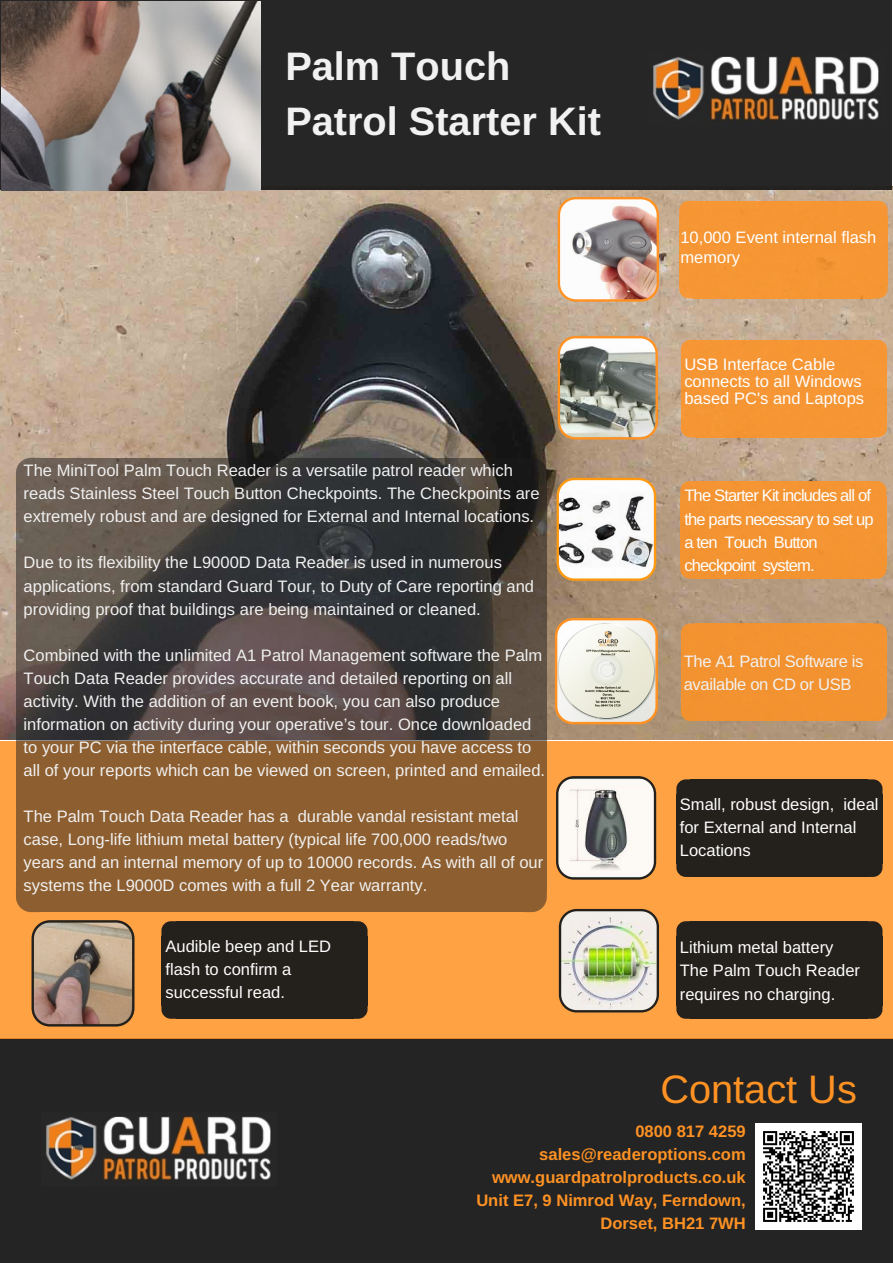
<style>
.page{position:relative;width:893px;height:1263px;background:#fff}
.page>*{position:absolute;margin:0;border:0;box-sizing:border-box;transform-origin:0 0}
.t1{font:700 39.75px/55.1px "Arimo";color:#f1f1f1}
.t2{font:39.75px "Arimo";color:#ff9223}
.t3{font:16.58px/23.1px "Arimo";color:#f1f1f1}
.t4{font:16.58px/23.1px "Arimo";color:#fff}
.t5{font:700 16.58px/23.1px "Arimo";color:#ff9223;text-align:right}
.t6{font:16.58px/23.1px "Arimo";letter-spacing:-.05em;color:#fff}
.t7{font:16.58px/23.1px "Arimo";letter-spacing:-.02em;color:#f1f1f1}
</style>
<div class="page">
<div style="left:0;top:1038px;width:893px;height:225px;background:#242424"></div>
<img style="left:755px;top:1124px;width:106px;height:106px">
<img style="left:0;top:187px;width:893px;height:552px">
<div style="left:0;top:0;width:892px;height:190px;background:#262626"></div>
<img style="left:1px;top:1px;width:259px;height:189px">
<div style="left:0;top:741px;width:893px;height:297px;background:#ffa244"></div>
<svg style="left:557px;top:478px;width:99px;height:103px"></svg>
<svg style="left:558px;top:336px;width:100px;height:103px;background:#9d9888"></svg>
<svg style="left:556px;top:776px;width:100px;height:104px;background:#c4c0ba"></svg>
<svg style="left:555px;top:618px;width:103px;height:106px"></svg>
<svg style="left:873px;top:201px;width:15px;height:15px"></svg>
<div style="left:873px;top:216px;width:15px;height:69px;background:#f59533"></div>
<div style="left:693px;top:216px;width:180px;height:69px;background:#f69634"></div>
<div style="left:693px;top:201px;width:180px;height:15px;background:#f69533"></div>
<svg style="left:679px;top:201px;width:14px;height:15px"></svg>
<div style="left:679px;top:216px;width:15px;height:69px;background:#f69634"></div>
<div style="left:693px;top:285px;width:180px;height:13px;background:#f69634"></div>
<svg style="left:679px;top:285px;width:14px;height:13px"></svg>
<svg style="left:873px;top:285px;width:15px;height:13px"></svg>
<img style="left:558px;top:197px;width:101px;height:105px">
<svg style="left:873px;top:340px;width:14px;height:15px"></svg>
<div style="left:872px;top:355px;width:15px;height:69px;background:#f69634"></div>
<div style="left:695px;top:355px;width:178px;height:69px;background:#f69634"></div>
<div style="left:695px;top:340px;width:178px;height:15px;background:#f69634"></div>
<svg style="left:681px;top:340px;width:14px;height:15px"></svg>
<div style="left:681px;top:355px;width:14px;height:69px;background:#f59634"></div>
<div style="left:695px;top:424px;width:178px;height:13px;background:#f59533"></div>
<svg style="left:681px;top:424px;width:14px;height:13px"></svg>
<svg style="left:873px;top:424px;width:14px;height:13px"></svg>
<svg style="left:872px;top:481px;width:14px;height:15px"></svg>
<div style="left:872px;top:496px;width:14px;height:69px;background:#f59433"></div>
<div style="left:694px;top:496px;width:178px;height:69px;background:#f49432"></div>
<div style="left:694px;top:481px;width:178px;height:16px;background:#f59432"></div>
<svg style="left:680px;top:481px;width:14px;height:15px"></svg>
<div style="left:680px;top:496px;width:15px;height:69px;background:#f39331"></div>
<div style="left:694px;top:565px;width:178px;height:14px;background:#f39331"></div>
<svg style="left:680px;top:565px;width:14px;height:14px"></svg>
<svg style="left:872px;top:565px;width:14px;height:14px"></svg>
<svg style="left:873px;top:623px;width:14px;height:15px"></svg>
<div style="left:872px;top:638px;width:15px;height:70px;background:#f39330"></div>
<div style="left:695px;top:638px;width:178px;height:70px;background:#f29230"></div>
<div style="left:695px;top:623px;width:178px;height:16px;background:#f39330"></div>
<svg style="left:681px;top:623px;width:14px;height:15px"></svg>
<div style="left:681px;top:638px;width:14px;height:70px;background:#f29230"></div>
<div style="left:695px;top:707px;width:178px;height:14px;background:#f29230"></div>
<svg style="left:681px;top:708px;width:14px;height:13px"></svg>
<svg style="left:873px;top:708px;width:14px;height:13px"></svg>
<svg style="left:868px;top:779px;width:14px;height:15px"></svg>
<div style="left:868px;top:794px;width:14px;height:70px;background:#24201c"></div>
<div style="left:690px;top:794px;width:178px;height:70px;background:#24201c"></div>
<div style="left:690px;top:779px;width:178px;height:16px;background:#24201c"></div>
<svg style="left:676px;top:779px;width:14px;height:15px"></svg>
<div style="left:676px;top:794px;width:15px;height:70px;background:#24201c"></div>
<div style="left:690px;top:863px;width:178px;height:14px;background:#24201c"></div>
<svg style="left:676px;top:864px;width:14px;height:13px"></svg>
<svg style="left:868px;top:864px;width:14px;height:13px"></svg>
<svg style="left:868px;top:921px;width:14px;height:15px"></svg>
<div style="left:868px;top:936px;width:14px;height:69px;background:#24201c"></div>
<div style="left:690px;top:936px;width:178px;height:69px;background:#24201c"></div>
<div style="left:690px;top:921px;width:178px;height:16px;background:#24201c"></div>
<svg style="left:676px;top:921px;width:14px;height:15px"></svg>
<div style="left:676px;top:936px;width:15px;height:69px;background:#24201c"></div>
<div style="left:690px;top:1005px;width:178px;height:14px;background:#24201c"></div>
<svg style="left:676px;top:1005px;width:14px;height:14px"></svg>
<svg style="left:868px;top:1005px;width:14px;height:14px"></svg>
<svg style="left:32px;top:920px;width:102px;height:106px;background:#a48c78"></svg>
<svg style="left:353px;top:921px;width:15px;height:15px"></svg>
<div style="left:353px;top:936px;width:15px;height:69px;background:#24201c"></div>
<div style="left:176px;top:936px;width:177px;height:69px;background:#24201c"></div>
<div style="left:176px;top:921px;width:177px;height:16px;background:#24201c"></div>
<svg style="left:161px;top:921px;width:15px;height:15px"></svg>
<div style="left:161px;top:936px;width:15px;height:69px;background:#24201c"></div>
<div style="left:176px;top:1005px;width:177px;height:14px;background:#24201c"></div>
<svg style="left:161px;top:1005px;width:15px;height:14px"></svg>
<svg style="left:353px;top:1005px;width:15px;height:14px"></svg>
<svg style="left:524px;top:458px;width:23px;height:24px"></svg>
<svg style="left:524px;top:482px;width:23px;height:408px;background:#684f37"></svg>
<svg style="left:39px;top:483px;width:485px;height:407px;background:#604b39"></svg>
<svg style="left:39px;top:458px;width:485px;height:25px;background:#48433e"></svg>
<svg style="left:16px;top:458px;width:23px;height:24px"></svg>
<svg style="left:16px;top:482px;width:23px;height:408px;background:#725943"></svg>
<div style="left:39px;top:890px;width:485px;height:22px;background:#8d5e2f"></div>
<svg style="left:16px;top:890px;width:23px;height:22px"></svg>
<svg style="left:524px;top:890px;width:23px;height:22px"></svg>
<img style="left:653px;top:53px;width:226px;height:69px">
<img style="left:46px;top:1113px;width:225px;height:69px">
<img style="left:559px;top:909px;width:100px;height:103px">
<h1 class="t1" style="left:285px;top:39px;width:317px">Palm Touch<br>Patrol Starter Kit</h1>
<p class="t3" style="left:24px;top:459px;width:518px">The MiniTool Palm Touch Reader is a versatile patrol reader which reads Stainless Steel Touch Button Checkpoints. The Checkpoints are extremely robust and are designed for External and Internal locations.</p>
<p class="t3" style="left:24px;top:551px;width:512px">Due to its flexibility the L9000D Data Reader is used in numerous applications, from standard Guard Tour, to Duty of Care reporting and providing proof that buildings are being maintained or cleaned.</p>
<p class="t3" style="left:24px;top:643px;width:523px">Combined with the unlimited A1 Patrol Management software the Palm Touch Data Reader provides accurate and detailed reporting on all activity. With the addition of an event book, you can also produce information on activity during your operative’s tour. Once downloaded to your PC via the interface cable, within seconds you have access to all of your reports which can be viewed on screen, printed and emailed.</p>
<p class="t3" style="left:24px;top:805px;width:521px">The Palm Touch Data Reader has a durable vandal resistant metal case, Long-life lithium metal battery (typical life 700,000 reads/two years and an internal memory of up to 10000 records. As with all of our systems the L9000D comes with a full 2 Year warranty.</p>
<p class="t4" style="left:62px;top:835px;width:194px">sales@readeroptions.com</p>
<p class="t4" style="left:165px;top:935px;width:167px">Audible beep and LED flash to confirm a successful read.</p>
<p class="t4" style="left:680px;top:227px;width:197px;line-height:20.2px">10,000 Event internal flash memory</p>
<p class="t4" style="left:684px;top:355px;width:181px;line-height:17.5px">USB Interface Cable connects to all Windows based PC's and Laptops</p>
<p class="t6" style="left:684px;top:484px;width:191px">The Starter Kit includes all of the parts necessary to set up a ten Touch Button checkpoint system.</p>
<p class="t7" style="left:684px;top:650px;width:181px">The A1 Patrol Software is available on CD or USB</p>
<p class="t4" style="left:680px;top:792px;width:200px">Small, robust design, ideal for External and Internal<br>Locations</p>
<p class="t4" style="left:680px;top:936px;width:182px">Lithium metal battery<br>The Palm Touch Reader requires no charging.</p>
<h1 class="t2" style="left:660px;top:1067px;width:198px">Contact Us</h1>
<p class="t5" style="left:476px;top:1119px;width:271px">0800 817 4259 sales@readeroptions.com www.guardpatrolproducts.co.uk<br>Unit E7, 9 Nimrod Way, Ferndown,<br>Dorset, BH21 7WH</p>
</div>
